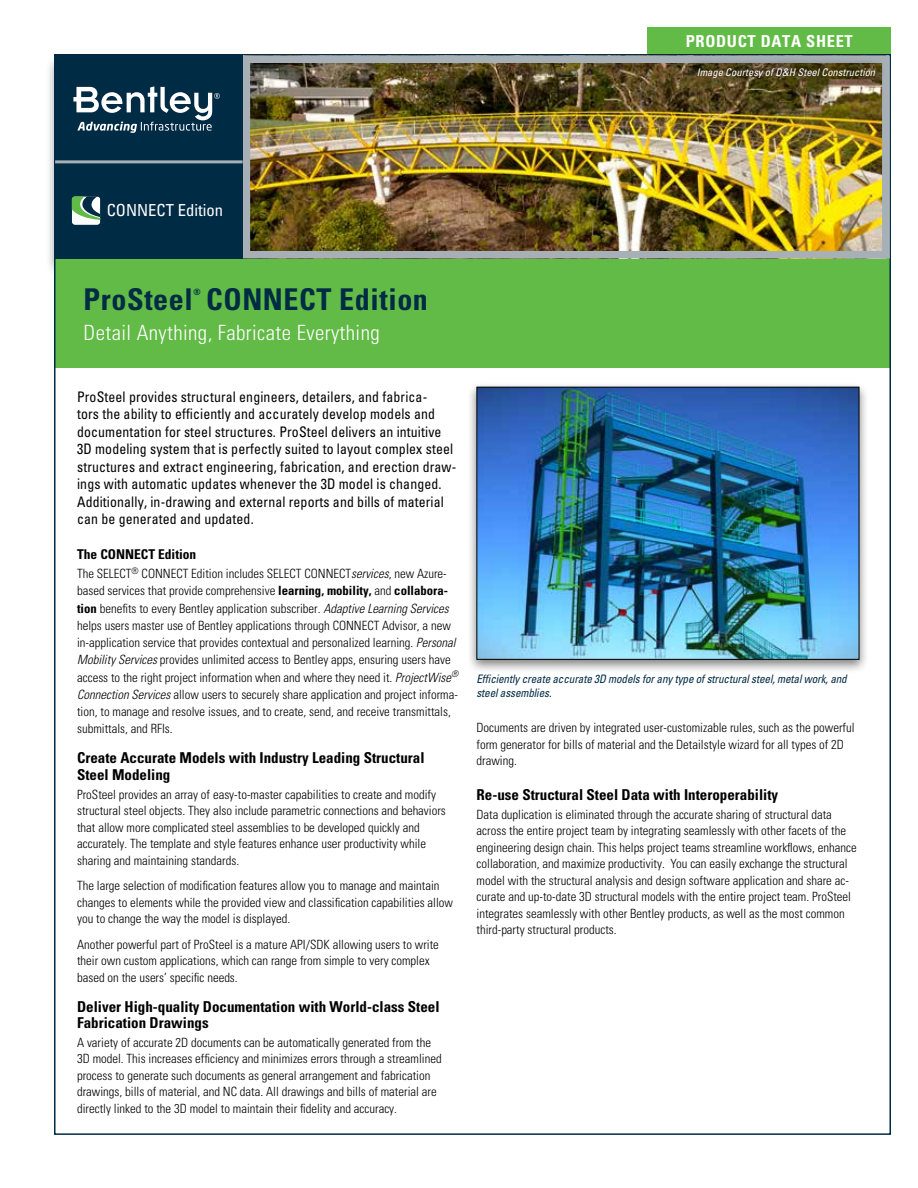
<style>
.page{position:relative;width:918px;height:1188px;background:#fff}
.page>*{position:absolute;margin:0;border:0;box-sizing:border-box;transform-origin:0 0}
.t1{font:700 condensed 30px "Univers";letter-spacing:.02em;color:#002b44}
.t2{font:300 condensed 21px "Univers";letter-spacing:.02em;color:#fff}
.t3{font:condensed 16.65px "Univers";color:#fff}
.t4{font:700 condensed 16.5px "Univers";letter-spacing:.04em;color:#fff}
.t5{font:700 condensed 15px/16.5px "Univers";color:#000}
.t6{font:condensed 14.55px/17.5px "Univers";letter-spacing:.01em;color:#000;scale:.95 1}
.t7{font:700 condensed 13.5px "Univers";color:#000}
.t8{font:300 condensed 12.75px/16.5px "Univers";color:#000}
.t9{font:italic condensed 11.7px/14.1px "Univers";letter-spacing:-.01em;color:#002b44;scale:.95 1}
.t10{font:italic condensed 10.5px "Univers";color:#fff}
.t11{font:700 condensed 8.7px "Univers";color:#002b44}
.s1{font-style:italic}
.s2{font-weight:700}
</style>
<div class="page">
<div style="left:45px;top:54px;width:208px;height:224px;background:#000;opacity:.45"></div>
<div style="left:648px;top:27px;width:243px;height:27px;background:#62bb46"></div>
<div style="left:55px;top:258px;width:836px;height:110px;background:#62bb46"></div>
<div style="left:467px;top:382px;width:402px;height:292px;background:#000;opacity:.5"></div>
<img style="left:476px;top:386px;width:384px;height:274px">
<img style="left:252px;top:65px;width:629px;height:184px">
<div style="left:243px;top:56px;width:647px;height:202px;border:8px solid #a7afb7"></div>
<div style="left:685px;top:55px;width:202px;height:35px;background:#000;opacity:.75"></div>
<div style="left:55px;top:55px;width:188px;height:105px;background:#002b44"></div>
<div style="left:55px;top:161px;width:188px;height:97px;background:#002b44"></div>
<hr style="left:55px;top:160px;width:188px;height:3px;background:#a7afb7">
<svg style="left:72px;top:196px;width:28px;height:29px"></svg>
<svg style="left:72px;top:86px;width:154px;height:78px"></svg>
<p class="t4" style="left:686px;top:31px;width:169px">PRODUCT DATA SHEET</p>
<p class="t10" style="left:697px;top:66px;width:180px">Image Courtesy of D&amp;H Steel Construction</p>
<h3 class="t3" style="left:107px;top:200px;width:118px">CONNECT Edition</h3>
<h1 class="t1" style="left:84px;top:281px;width:346px">ProSteel CONNECT Edition</h1>
<p class="t11" style="left:193px;top:286px;width:9px">®</p>
<h2 class="t2" style="left:84px;top:320px;width:298px">Detail Anything, Fabricate Everything</h2>
<p class="t6" style="left:77px;top:387px;width:401px">ProSteel provides structural engineers, detailers, and fabrica-<br>tors the ability to efficiently and accurately develop models and documentation for steel structures. ProSteel delivers an intuitive 3D modeling system that is perfectly suited to layout complex steel structures and extract engineering, fabrication, and erection draw&shy;ings with automatic updates whenever the 3D model is changed.<br>Additionally, in-drawing and external reports and bills of material can be generated and updated.</p>
<p class="t7" style="left:77px;top:546px;width:121px">The CONNECT Edition</p>
<p class="t8" style="left:77px;top:565px;width:383px;line-height:17.2px">The SELECT<sup>®</sup> CONNECT Edition includes SELECT CONNECT<span class="s1">services</span>, new Azure&shy;based services that provide comprehensive <span class="s2">learning, mobility,</span> and <span class="s2">collabora&shy;tion</span> benefits to every Bentley application subscriber. <span class="s1">Adaptive Learning Services </span>helps users master use of Bentley applications through CONNECT Advisor, a new in-application service that provides contextual and personalized learning. <span class="s1">Personal Mobility Services</span> provides unlimited access to Bentley apps, ensuring users have access to the right project information when and where they need it. <span class="s1">ProjectWise</span><sup>® </sup><span class="s1">Connection Services</span> allow users to securely share application and project informa&shy;tion, to manage and resolve issues, and to create, send, and receive transmittals, submittals, and RFIs.</p>
<p class="t5" style="left:77px;top:750px;width:349px">Create Accurate Models with Industry Leading Structural<br>Steel Modeling</p>
<p class="t8" style="left:77px;top:786px;width:370px">ProSteel provides an array of easy-to-master capabilities to create and modify structural steel objects. They also include parametric connections and behaviors that allow more complicated steel assemblies to be developed quickly and accurately. The template and style features enhance user productivity while sharing and maintaining standards.</p>
<p class="t8" style="left:77px;top:877px;width:377px">The large selection of modification features allow you to manage and maintain changes to elements while the provided view and classification capabilities allow you to change the way the model is displayed.</p>
<p class="t8" style="left:77px;top:936px;width:363px">Another powerful part of ProSteel is a mature API/SDK allowing users to write their own custom applications, which can range from simple to very complex based on the users’ specific needs.</p>
<p class="t5" style="left:77px;top:998px;width:364px">Deliver High-quality Documentation with World-class Steel<br>Fabrication Drawings</p>
<p class="t8" style="left:77px;top:1034px;width:366px">A variety of accurate 2D documents can be automatically generated from the 3D model. This increases efficiency and minimizes errors through a streamlined process to generate such documents as general arrangement and fabrication drawings, bills of material, and NC data. All drawings and bills of material are directly linked to the 3D model to maintain their fidelity and accuracy.</p>
<p class="t9" style="left:476px;top:672px;width:391px">Efficiently create accurate 3D models for any type of structural steel, metal work, and steel assemblies.</p>
<p class="t8" style="left:477px;top:720px;width:380px">Documents are driven by integrated user-customizable rules, such as the powerful form generator for bills of material and the Detailstyle wizard for all types of 2D drawing.</p>
<p class="t5" style="left:477px;top:786px;width:303px">Re-use Structural Steel Data with Interoperability</p>
<p class="t8" style="left:477px;top:806px;width:382px">Data duplication is eliminated through the accurate sharing of structural data across the entire project team by integrating seamlessly with other facets of the engineering design chain. This helps project teams streamline workflows, enhance collaboration, and maximize productivity. You can easily exchange the structural model with the structural analysis and design software application and share ac&shy;curate and up-to-date 3D structural models with the entire project team. ProSteel integrates seamlessly with other Bentley products, as well as the most common third-party structural products.</p>
</div>
